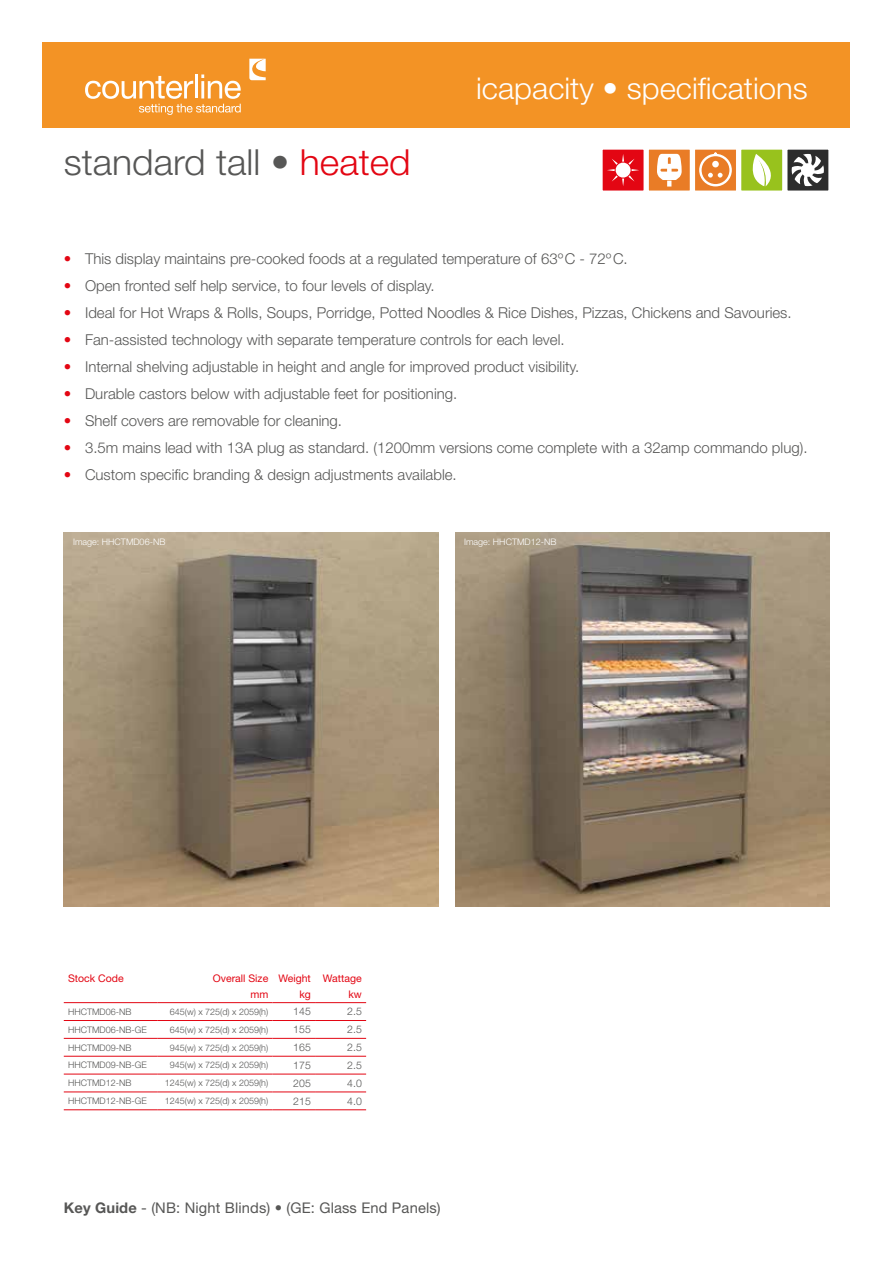
<style>
.page{position:relative;width:893px;height:1263px;background:#fff}
.page>*{position:absolute;margin:0;border:0;box-sizing:border-box;transform-origin:0 0}
.t1{font:300 36px "Helvetica Neue LT Std";color:#575756;scale:1.04 1}
.t2{font:300 30px "Helvetica Neue LT Std";color:#fff;scale:1.04 1}
.t3{font:300 15px "Helvetica Neue LT Std";color:#575756}
.t4{font:14.7px "Helvetica Neue LT Std";letter-spacing:.01em;color:#575756}
.t5{font:10.5px/16px "Helvetica Neue LT Std";color:#e30613}
.t6{font:300 10.5px "Helvetica Neue LT Std";color:#575756}
.t7{font:300 9px "Helvetica Neue LT Std";color:#575756}
.t8{font:300 9px "Helvetica Neue LT Std";color:#fff}
.s1{font-weight:200}
.s2{color:#e30613}
.s3{font-weight:700}
</style>
<div class="page">
<img style="left:455px;top:532px;width:374px;height:375px">
<img style="left:64px;top:532px;width:374px;height:375px">
<div style="left:43px;top:43px;width:807px;height:85px;background:#f39325"></div>
<svg style="left:85px;top:74px;width:156px;height:41px"></svg>
<svg style="left:249px;top:59px;width:17px;height:21px"></svg>
<hr style="left:64px;top:1002px;width:94px;height:1px;background:#e30613">
<hr style="left:158px;top:1002px;width:115px;height:1px;background:#e30613">
<hr style="left:273px;top:1002px;width:42px;height:1px;background:#e30613">
<hr style="left:315px;top:1002px;width:51px;height:1px;background:#e30613">
<hr style="left:64px;top:1020px;width:94px;height:1px;background:#e30613">
<hr style="left:158px;top:1020px;width:115px;height:1px;background:#e30613">
<hr style="left:273px;top:1020px;width:42px;height:1px;background:#e30613">
<hr style="left:315px;top:1020px;width:51px;height:1px;background:#e30613">
<hr style="left:64px;top:1038px;width:94px;height:1px;background:#e30613">
<hr style="left:158px;top:1038px;width:115px;height:1px;background:#e30613">
<hr style="left:273px;top:1038px;width:42px;height:1px;background:#e30613">
<hr style="left:315px;top:1038px;width:51px;height:1px;background:#e30613">
<hr style="left:64px;top:1056px;width:94px;height:1px;background:#e30613">
<hr style="left:158px;top:1056px;width:115px;height:1px;background:#e30613">
<hr style="left:273px;top:1056px;width:42px;height:1px;background:#e30613">
<hr style="left:315px;top:1056px;width:51px;height:1px;background:#e30613">
<hr style="left:64px;top:1074px;width:94px;height:1px;background:#e30613">
<hr style="left:158px;top:1074px;width:115px;height:1px;background:#e30613">
<hr style="left:273px;top:1074px;width:42px;height:1px;background:#e30613">
<hr style="left:315px;top:1074px;width:51px;height:1px;background:#e30613">
<hr style="left:64px;top:1091px;width:94px;height:1px;background:#e30613">
<hr style="left:158px;top:1091px;width:115px;height:1px;background:#e30613">
<hr style="left:273px;top:1091px;width:42px;height:1px;background:#e30613">
<hr style="left:315px;top:1091px;width:51px;height:1px;background:#e30613">
<hr style="left:64px;top:1109px;width:94px;height:1px;background:#e30613">
<hr style="left:158px;top:1109px;width:115px;height:1px;background:#e30613">
<hr style="left:273px;top:1109px;width:42px;height:1px;background:#e30613">
<hr style="left:315px;top:1109px;width:51px;height:1px;background:#e30613">
<div style="left:602px;top:149px;width:42px;height:42px;background:#e30613"></div>
<svg style="left:607px;top:154px;width:32px;height:32px"></svg>
<div style="left:648px;top:149px;width:42px;height:42px;background:#e97c26"></div>
<svg style="left:657px;top:154px;width:25px;height:33px"></svg>
<div style="left:648px;top:149px;width:43px;height:42px;border:1px solid #fff"></div>
<div style="left:787px;top:149px;width:42px;height:42px;background:#2d2d2d"></div>
<svg style="left:792px;top:154px;width:32px;height:32px"></svg>
<div style="left:801px;top:163px;width:14px;height:14px;background:#fff;border-radius:50%"></div>
<div style="left:741px;top:149px;width:42px;height:42px;background:#98c21d"></div>
<svg style="left:752px;top:154px;width:19px;height:32px"></svg>
<div style="left:740px;top:149px;width:43px;height:42px;border:1px solid #fff"></div>
<div style="left:695px;top:149px;width:41px;height:42px;background:#e97c26"></div>
<svg style="left:699px;top:154px;width:33px;height:32px"></svg>
<div style="left:702px;top:156px;width:27px;height:28px;background:#e97c26;border-radius:50%"></div>
<div style="left:712px;top:161px;width:7px;height:6px;background:#fff;border-radius:50%"></div>
<svg style="left:708px;top:173px;width:15px;height:5px"></svg>
<div style="left:694px;top:149px;width:43px;height:42px;border:1px solid #fff"></div>
<h1 class="t1" style="left:64px;top:140px;width:335px">standard tall <span class="s1">•</span> <span class="s2">heated</span></h1>
<h2 class="t2" style="left:476px;top:70px;width:320px">icapacity • specifications</h2>
<p class="t3" style="left:64px;top:249px;width:565px"><span class="s2">•</span> This display maintains pre-cooked foods at a regulated temperature of 63ºC - 72ºC.</p>
<p class="t3" style="left:64px;top:276px;width:372px"><span class="s2">•</span> Open fronted self help service, to four levels of display.</p>
<p class="t3" style="left:64px;top:303px;width:729px"><span class="s2">•</span> Ideal for Hot Wraps &amp; Rolls, Soups, Porridge, Potted Noodles &amp; Rice Dishes, Pizzas, Chickens and Savouries.</p>
<p class="t3" style="left:64px;top:330px;width:502px"><span class="s2">•</span> Fan-assisted technology with separate temperature controls for each level.</p>
<p class="t3" style="left:64px;top:357px;width:517px"><span class="s2">•</span> Internal shelving adjustable in height and angle for improved product visibility.</p>
<p class="t3" style="left:64px;top:384px;width:395px"><span class="s2">•</span> Durable castors below with adjustable feet for positioning.</p>
<p class="t3" style="left:64px;top:411px;width:280px"><span class="s2">•</span> Shelf covers are removable for cleaning.</p>
<p class="t3" style="left:64px;top:438px;width:745px"><span class="s2">•</span> 3.5m mains lead with 13A plug as standard. (1200mm versions come complete with a 32amp commando plug).</p>
<p class="t3" style="left:64px;top:465px;width:394px"><span class="s2">•</span> Custom specific branding &amp; design adjustments available.</p>
<p class="t8" style="left:73px;top:536px;width:94px">Image: HHCTMD06-NB</p>
<p class="t8" style="left:464px;top:536px;width:94px">Image: HHCTMD12-NB</p>
<p class="t5" style="left:68px;top:970px;width:57px">Stock Code</p>
<p class="t5" style="left:250px;top:970px;width:113px;text-indent:-37px">Overall Size Weight Wattage mm</p>
<p class="t5" style="left:299px;top:986px;width:13px">kg</p>
<p class="t5" style="left:348px;top:986px;width:15px">kw</p>
<p class="t7" style="left:68px;top:1006px;width:65px">HHCTMD06-NB</p>
<p class="t7" style="left:170px;top:1006px;width:100px">645(w) x 725(d) x 2059(h)</p>
<p class="t6" style="left:293px;top:1005px;width:19px">145</p>
<p class="t6" style="left:347px;top:1005px;width:16px">2.5</p>
<p class="t7" style="left:68px;top:1024px;width:80px">HHCTMD06-NB-GE</p>
<p class="t7" style="left:170px;top:1024px;width:100px">645(w) x 725(d) x 2059(h)</p>
<p class="t6" style="left:293px;top:1023px;width:19px">155</p>
<p class="t6" style="left:347px;top:1023px;width:16px">2.5</p>
<p class="t7" style="left:68px;top:1042px;width:65px">HHCTMD09-NB</p>
<p class="t7" style="left:170px;top:1042px;width:100px">945(w) x 725(d) x 2059(h)</p>
<p class="t6" style="left:293px;top:1041px;width:19px">165</p>
<p class="t6" style="left:347px;top:1041px;width:16px">2.5</p>
<p class="t7" style="left:68px;top:1060px;width:80px">HHCTMD09-NB-GE</p>
<p class="t7" style="left:170px;top:1060px;width:100px">945(w) x 725(d) x 2059(h)</p>
<p class="t6" style="left:293px;top:1059px;width:19px">175</p>
<p class="t6" style="left:347px;top:1059px;width:16px">2.5</p>
<p class="t7" style="left:68px;top:1077px;width:65px">HHCTMD12-NB</p>
<p class="t7" style="left:165px;top:1077px;width:105px">1245(w) x 725(d) x 2059(h)</p>
<p class="t6" style="left:293px;top:1076px;width:19px">205</p>
<p class="t6" style="left:347px;top:1076px;width:16px">4.0</p>
<p class="t7" style="left:68px;top:1095px;width:80px">HHCTMD12-NB-GE</p>
<p class="t7" style="left:165px;top:1095px;width:105px">1245(w) x 725(d) x 2059(h)</p>
<p class="t6" style="left:293px;top:1094px;width:19px">215</p>
<p class="t6" style="left:347px;top:1094px;width:16px">4.0</p>
<p class="t4" style="left:64px;top:1199px;width:378px"><span class="s3">Key Guide</span> - (NB: Night Blinds) • (GE: Glass End Panels)</p>
</div>
